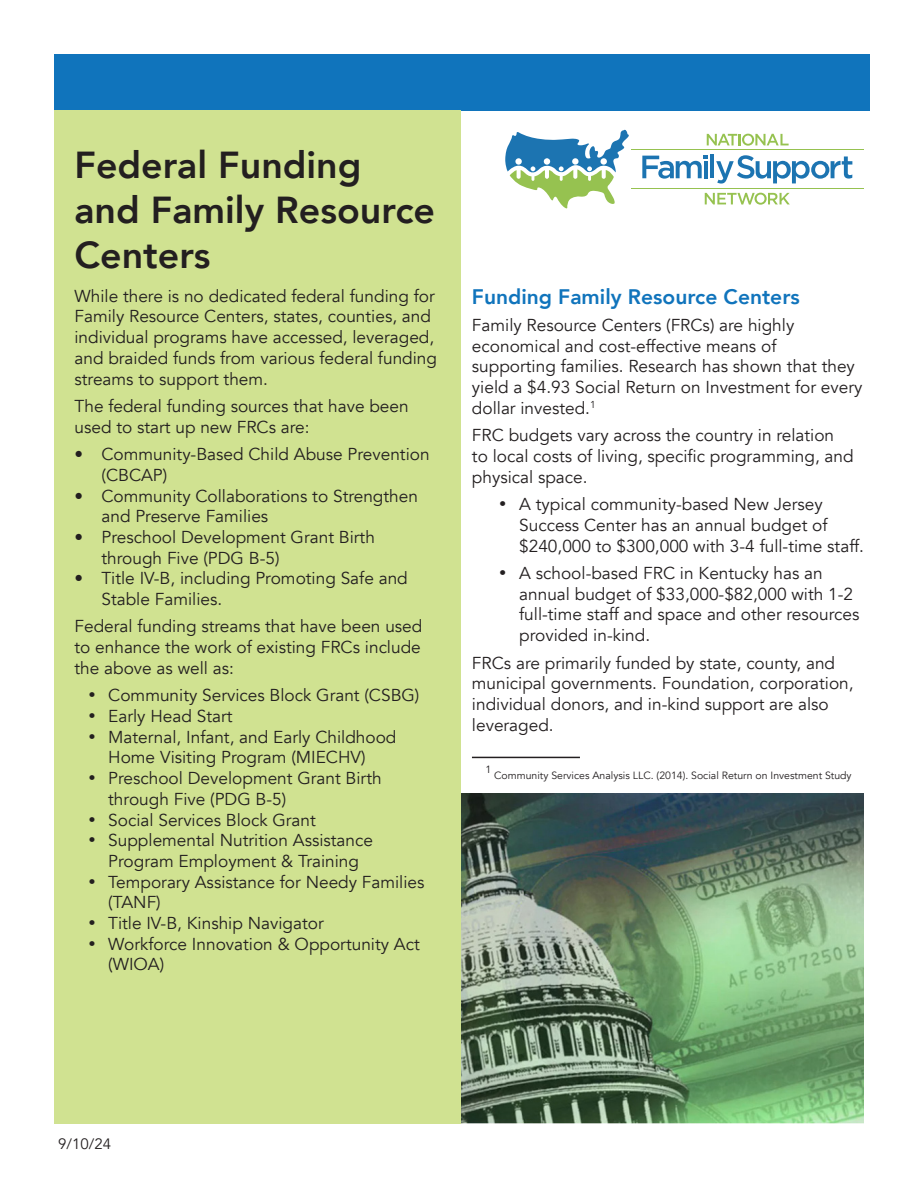
<style>
.page{position:relative;width:918px;height:1188px;background:#fff}
.page>*{position:absolute;margin:0;border:0;box-sizing:border-box;transform-origin:0 0}
.t1{font:800 37.5px/45px "Avenir";color:#231f20}
.t2{font:800 21px "Avenir";color:#1074bc}
.t3{font:17.25px/20.7px "Avenir";color:#231f20}
.t4{font:15px "Avenir";color:#231f20}
.t5{font:10.5px "Avenir";color:#231f20}
</style>
<div class="page">
<img style="left:460px;top:793px;width:404px;height:330px">
<hr style="left:472px;top:757px;width:108px;height:1px;background:#231f20">
<svg style="left:505px;top:130px;width:124px;height:78px"></svg>
<hr style="left:632px;top:149px;width:232px;height:1px;background:#96c250">
<hr style="left:632px;top:188px;width:232px;height:1px;background:#96c250">
<svg style="left:707px;top:134px;width:82px;height:12px"></svg>
<svg style="left:705px;top:193px;width:85px;height:12px"></svg>
<svg style="left:642px;top:155px;width:66px;height:24px"></svg>
<hr style="left:704px;top:161px;width:4px;height:17px;background:#1c74b1">
<hr style="left:710px;top:155px;width:4px;height:23px;background:#1c74b1">
<svg style="left:716px;top:155px;width:136px;height:29px"></svg>
<div style="left:54px;top:54px;width:815px;height:56px;background:#1074bc"></div>
<div style="left:54px;top:110px;width:406px;height:1013px;background:#d0e291"></div>
<p class="t1" style="left:75px;top:142px;width:362px">Federal Funding and Family Resource<br>Centers</p>
<p class="t3" style="left:75px;top:286px;width:364px">While there is no dedicated federal funding for Family Resource Centers, states, counties, and individual programs have accessed, leveraged, and braided funds from various federal funding streams to support them.</p>
<p class="t3" style="left:75px;top:396px;width:336px">The federal funding sources that have been used to start up new FRCs are:</p>
<p class="t3" style="left:102px;top:444px;width:330px;text-indent:-27px">• Community-Based Child Abuse Prevention (CBCAP)</p>
<p class="t3" style="left:102px;top:486px;width:318px;text-indent:-27px">• Community Collaborations to Strengthen and Preserve Families</p>
<p class="t3" style="left:102px;top:527px;width:275px;text-indent:-27px">• Preschool Development Grant Birth through Five (PDG B-5)</p>
<p class="t3" style="left:102px;top:568px;width:308px;text-indent:-27px">• Title IV-B, including Promoting Safe and<br>Stable Families.</p>
<p class="t3" style="left:75px;top:617px;width:349px;text-align:justify">Federal funding streams that have been used to enhance the work of existing FRCs include the above as well as:</p>
<p class="t3" style="left:88px;top:685px;width:333px">• Community Services Block Grant (CSBG)</p>
<p class="t3" style="left:88px;top:706px;width:146px">• Early Head Start</p>
<p class="t3" style="left:108px;top:727px;width:290px;text-indent:-20px">• Maternal, Infant, and Early Childhood<br>Home Visiting Program (MIECHV)</p>
<p class="t3" style="left:108px;top:768px;width:275px;text-indent:-20px">• Preschool Development Grant Birth through Five (PDG B-5)</p>
<p class="t3" style="left:88px;top:810px;width:229px">• Social Services Block Grant</p>
<p class="t3" style="left:88px;top:830px;width:287px;text-align:center">• Supplemental Nutrition Assistance<br>Program Employment &amp; Training</p>
<p class="t3" style="left:108px;top:872px;width:318px;text-indent:-20px">• Temporary Assistance for Needy Families (TANF)</p>
<p class="t3" style="left:88px;top:913px;width:237px">• Title IV-B, Kinship Navigator</p>
<p class="t3" style="left:108px;top:934px;width:313px;text-indent:-20px">• Workforce Innovation &amp; Opportunity Act (WIOA)</p>
<p class="t2" style="left:472px;top:280px;width:329px">Funding Family Resource Centers</p>
<p class="t3" style="left:472px;top:315px;width:392px">Family Resource Centers (FRCs) are highly economical and cost-effective means of supporting families. Research has shown that they yield a $4.93 Social Return on Investment for every dollar invested.<sup>1</sup></p>
<p class="t3" style="left:472px;top:425px;width:383px">FRC budgets vary across the country in relation to local costs of living, specific programming, and physical space.</p>
<p class="t3" style="left:519px;top:494px;width:346px;text-indent:-20px">• A typical community-based New Jersey<br>Success Center has an annual budget of $240,000 to $300,000 with 3-4 full-time staff.</p>
<p class="t3" style="left:519px;top:563px;width:342px;text-indent:-20px">• A school-based FRC in Kentucky has an annual budget of $33,000-$82,000 with 1-2 full-time staff and space and other resources provided in-kind.</p>
<p class="t3" style="left:472px;top:653px;width:383px">FRCs are primarily funded by state, county, and municipal governments. Foundation, corporation, individual donors, and in-kind support are also leveraged.</p>
<p class="t5" style="left:485px;top:763px;width:7px">1</p>
<p class="t5" style="left:494px;top:769px;width:359px">Community Services Analysis LLC. (2014). Social Return on Investment Study</p>
<p class="t4" style="left:58px;top:1135px;width:54px">9/10/24</p>
</div>
